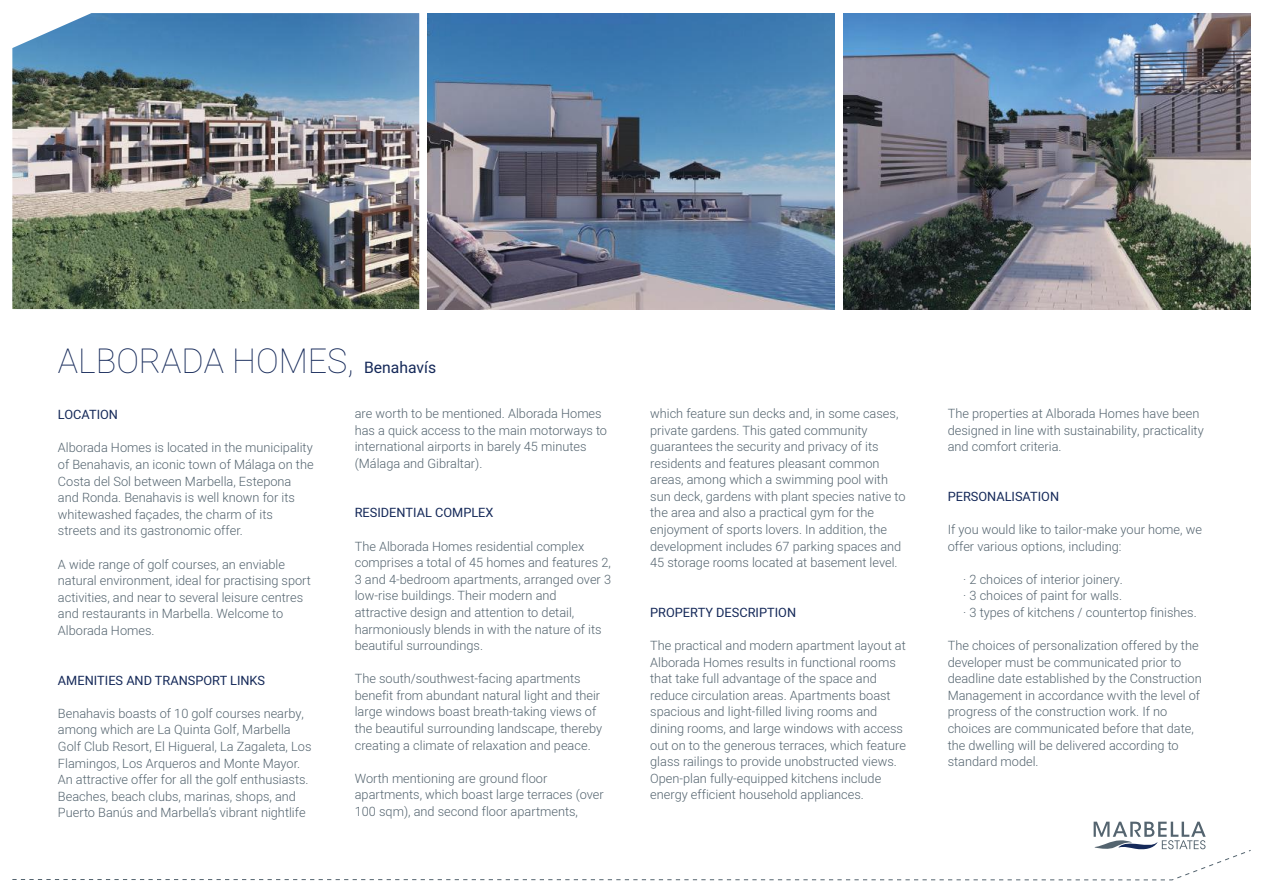
<style>
.page{position:relative;width:1263px;height:893px;background:#fff}
.page>*{position:absolute;margin:0;border:0;box-sizing:border-box;transform-origin:0 0}
.t1{font:100 34.05px "Heebo";color:#152959}
.t2{font:300 12.75px/16.6px "Heebo";color:#54646f}
.t3{font:12.75px "Heebo";color:#152959}
.s1{font-weight:400;font-size:15.75px}
</style>
<div class="page">
<svg style="left:12px;top:822px;width:1239px;height:58px"></svg>
<img style="left:12px;top:13px;width:407px;height:296px">
<img style="left:428px;top:13px;width:407px;height:296px">
<img style="left:843px;top:13px;width:407px;height:296px">
<h1 class="t1" style="left:58px;top:338px;width:380px">ALBORADA HOMES, <span class="s1">Benahavís</span></h1>
<p class="t3" style="left:58px;top:406px;width:62px">LOCATION</p>
<p class="t2" style="left:58px;top:439px;width:257px">Alborada Homes is located in the municipality of Benahavis, an iconic town of Málaga on the Costa del Sol between Marbella, Estepona and Ronda. Benahavis is well known for its whitewashed façades, the charm of its streets and its gastronomic offer.</p>
<p class="t2" style="left:58px;top:555px;width:255px">A wide range of golf courses, an enviable natural environment, ideal for practising sport activities, and near to several leisure centres and restaurants in Marbella. Welcome to Alborada Homes.</p>
<p class="t3" style="left:58px;top:671px;width:209px">AMENITIES AND TRANSPORT LINKS</p>
<p class="t2" style="left:58px;top:705px;width:255px">Benahavis boasts of 10 golf courses nearby, among which are La Quinta Golf, Marbella Golf Club Resort, El Higueral, La Zagaleta, Los Flamingos, Los Arqueros and Monte Mayor.<br>An attractive offer for all the golf enthusiasts.<br>Beaches, beach clubs, marinas, shops, and Puerto Banús and Marbella’s vibrant nightlife</p>
<p class="t2" style="left:355px;top:405px;width:254px">are worth to be mentioned. Alborada Homes has a quick access to the main motorways to international airports in barely 45 minutes (Málaga and Gibraltar).</p>
<p class="t3" style="left:355px;top:504px;width:140px">RESIDENTIAL COMPLEX</p>
<p class="t2" style="left:355px;top:538px;width:258px">The Alborada Homes residential complex comprises a total of 45 homes and features 2, 3 and 4-bedroom apartments, arranged over 3 low-rise buildings. Their modern and attractive design and attention to detail, harmoniously blends in with the nature of its beautiful surroundings.</p>
<p class="t2" style="left:355px;top:670px;width:249px">The south/southwest-facing apartments benefit from abundant natural light and their large windows boast breath-taking views of the beautiful surrounding landscape, thereby creating a climate of relaxation and peace.</p>
<p class="t2" style="left:355px;top:770px;width:251px">Worth mentioning are ground floor apartments, which boast large terraces (over<br>100 sqm), and second floor apartments,</p>
<p class="t2" style="left:650px;top:405px;width:257px">which feature sun decks and, in some cases, private gardens. This gated community guarantees the security and privacy of its residents and features pleasant common areas, among which a swimming pool with sun deck, gardens with plant species native to the area and also a practical gym for the enjoyment of sports lovers. In addition, the development includes 67 parking spaces and 45 storage rooms located at basement level.</p>
<p class="t3" style="left:650px;top:604px;width:147px">PROPERTY DESCRIPTION</p>
<p class="t2" style="left:650px;top:637px;width:257px">The practical and modern apartment layout at Alborada Homes results in functional rooms that take full advantage of the space and reduce circulation areas. Apartments boast spacious and light-filled living rooms and dining rooms, and large windows with access out on to the generous terraces, which feature glass railings to provide unobstructed views.<br>Open-plan fully-equipped kitchens include energy efficient household appliances.</p>
<p class="t2" style="left:948px;top:405px;width:257px">The properties at Alborada Homes have been designed in line with sustainability, practicality and comfort criteria.</p>
<p class="t3" style="left:948px;top:487px;width:113px">PERSONALISATION</p>
<p class="t2" style="left:948px;top:521px;width:256px">If you would like to tailor-make your home, we offer various options, including:</p>
<p class="t2" style="left:963px;top:571px;width:235px">· 2 choices of interior joinery.<br>· 3 choices of paint for walls.<br>· 3 types of kitchens / countertop finishes.</p>
<p class="t2" style="left:948px;top:637px;width:256px">The choices of personalization offered by the developer must be communicated prior to deadline date established by the Construction Management in accordance wvith the level of progress of the construction work. If no choices are communicated before that date, the dwelling will be delivered according to standard model.</p>
</div>
